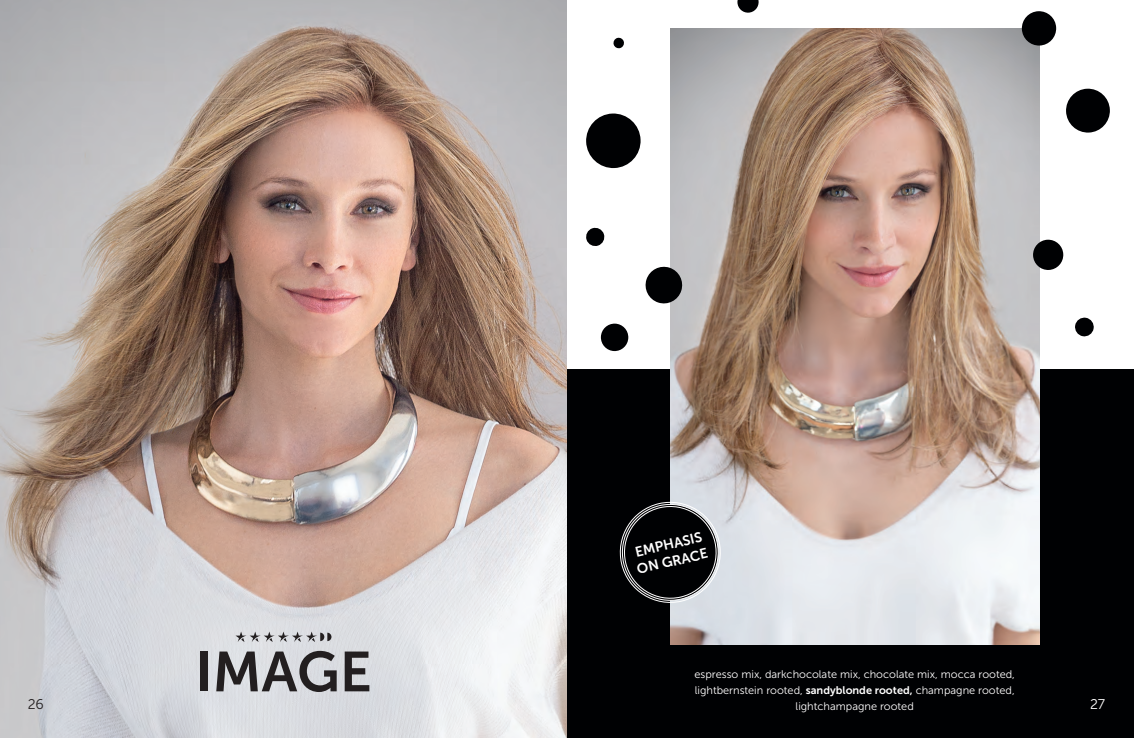
<style>
.page{position:relative;width:1134px;height:738px;background:#fff}
.page>*{position:absolute;margin:0;border:0;box-sizing:border-box;transform-origin:0 0}
.t1{font:56px "Museo Sans 700";color:#231f20}
.t2{font:14px/16.8px "Museo Sans 700";color:#fff}
.t3{font:14px "Museo Sans 300";color:#231f20}
.t4{font:14px "Museo Sans 300";color:#fff}
.t5{font:11px/16px "Museo Sans 300";color:#fff}
.s1{font-family:"Museo Sans 700"}
</style>
<div class="page">
<img style="left:0;top:0;width:567px;height:737px">
<div style="left:567px;top:369px;width:567px;height:368px;background:#000103"></div>
<img style="left:670px;top:28px;width:369px;height:615px">
<svg style="left:619px;top:497px;width:106px;height:110px"></svg>
<svg style="left:645px;top:264px;width:39px;height:41px"></svg>
<svg style="left:1033px;top:239px;width:30px;height:31px"></svg>
<svg style="left:1066px;top:88px;width:44px;height:45px"></svg>
<svg style="left:586px;top:113px;width:55px;height:55px"></svg>
<svg style="left:737px;top:0;width:22px;height:13px"></svg>
<svg style="left:1021px;top:11px;width:35px;height:35px"></svg>
<svg style="left:1075px;top:317px;width:19px;height:20px"></svg>
<div style="left:601px;top:323px;width:27px;height:28px;background:#000103;border-radius:50%"></div>
<svg style="left:586px;top:227px;width:19px;height:19px"></svg>
<svg style="left:613px;top:37px;width:11px;height:12px"></svg>
<svg style="left:236px;top:631px;width:95px;height:10px"></svg>
<h1 class="t1" style="left:195px;top:640px;width:178px">IMAGE</h1>
<p class="t2" style="left:631px;top:544px;width:74px;rotate:-13deg">EMPHASIS<br>ON GRACE</p>
<p class="t5" style="left:694px;top:665px;width:322px">espresso mix, darkchocolate mix, chocolate mix, mocca rooted, lightbernstein rooted, <span class="s1">sandyblonde rooted,</span> champagne rooted,</p>
<p class="t3" style="left:28px;top:696px;width:18px">26</p>
<p class="t5" style="left:796px;top:697px;width:120px">lightchampagne rooted</p>
<p class="t4" style="left:1090px;top:696px;width:17px">27</p>
</div>
